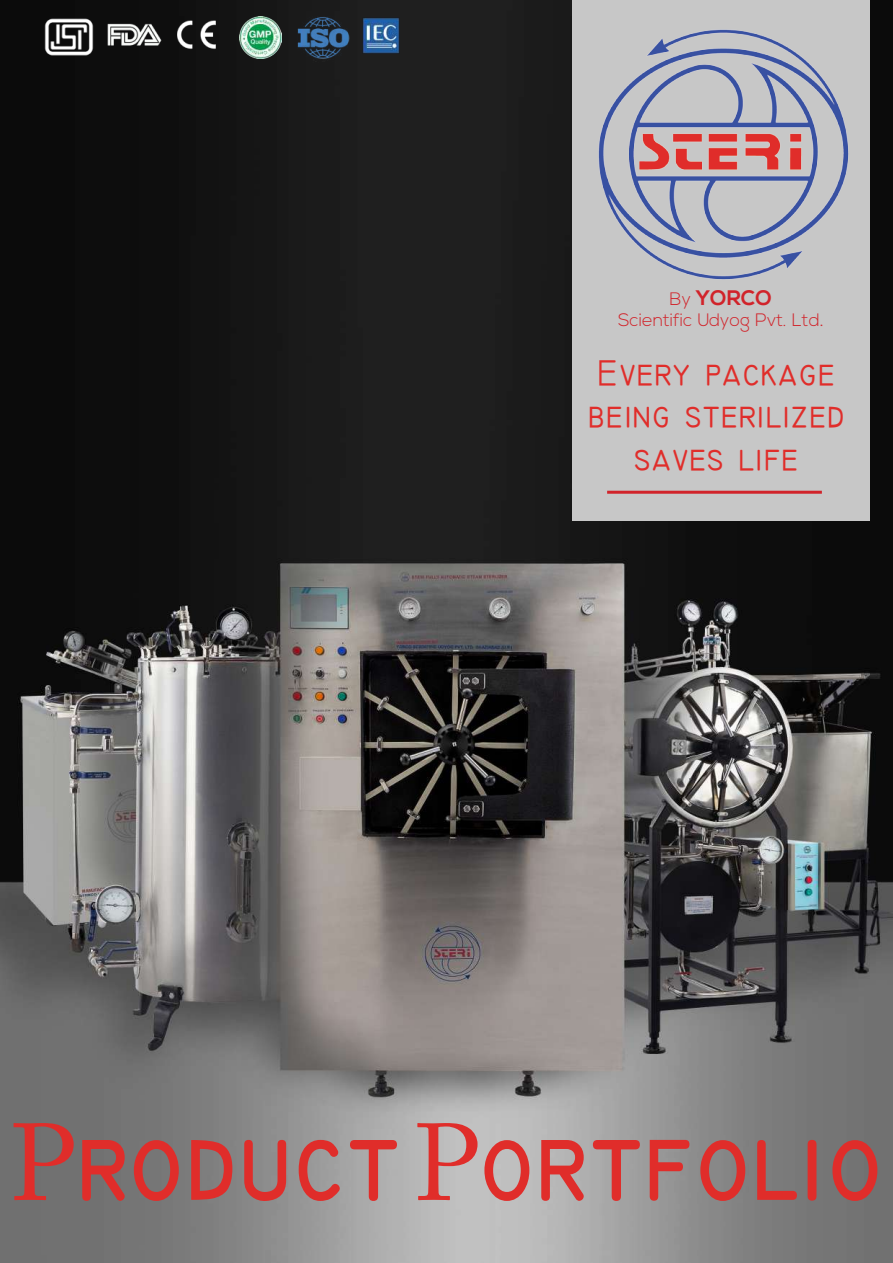
<style>
.page{position:relative;width:893px;height:1263px;background:#fff}
.page>*{position:absolute;margin:0;border:0;box-sizing:border-box;transform-origin:0 0}
.t1{font:700 108px "Technic";color:#e02d2a}
.t2{font:36px/42.5px "Technic";color:#e02d2a;text-align:center}
.t3{font:700 21px "Nexa";color:#d1232a}
.t4{font:300 18px "Nexa";color:#d1232a}
.s1{font-weight:300;font-size:18px}
.s2{font-weight:400;font-size:15px}
.s3{font-family:"Adobe Caslon Pro";font-weight:400}
</style>
<div class="page">
<img style="left:0;top:0;width:893px;height:1263px">
<div style="left:572px;top:0;width:298px;height:521px;background:#c7c7c7"></div>
<img style="left:599px;top:29px;width:250px;height:251px">
<hr style="left:607px;top:491px;width:215px;height:3px;background:#d1232a">
<img style="left:297px;top:11px;width:52px;height:52px">
<img style="left:172px;top:11px;width:52px;height:52px">
<img style="left:43px;top:18px;width:52px;height:38px">
<img style="left:240px;top:16px;width:42px;height:42px">
<img style="left:361px;top:16px;width:39px;height:39px">
<img style="left:105px;top:7px;width:56px;height:57px">
<p class="t3" style="left:670px;top:285px;width:104px"><span class="s1">By</span> YORCO</p>
<p class="t4" style="left:618px;top:310px;width:207px">Scientific Udyog Pvt. Ltd<span class="s2">.</span></p>
<p class="t2" style="left:588px;top:351px;width:258px">Every package being sterilized saves life</p>
<h1 class="t1" style="left:10px;top:1102px;width:874px"><span class="s3">P</span>roduct<span class="s3">P</span>ortfolio</h1>
</div>
